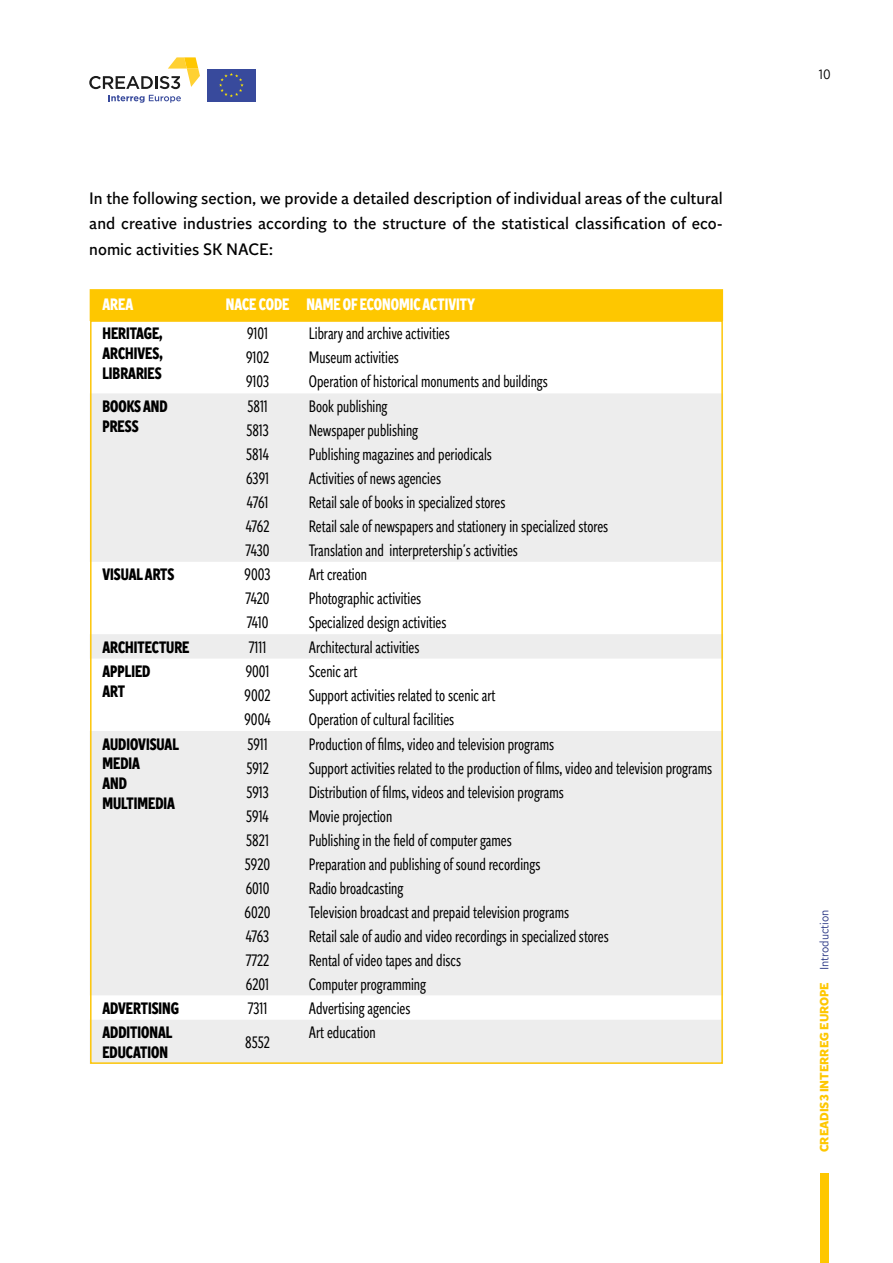
<style>
.page{position:relative;width:893px;height:1263px;background:#fff}
.page>*{position:absolute;margin:0;border:0;box-sizing:border-box;transform-origin:0 0}
.t1{font:16.5px/24px "Independent Sans Condensed";color:#000}
.t2{font:16.5px/25.5px "Independent Sans";color:#000;text-align:justify}
.t3{font:900 16.5px/19.8px "Independent Sans Condensed";color:#000}
.t4{font:900 16.5px "Independent Sans Condensed";color:#fff}
.t5{font:300 13.5px "Independent Sans";color:#000}
.t6{font:700 12px "Independent Sans";color:#fec700}
.s1{font-weight:300;color:#283583}
</style>
<div class="page">
<div style="left:820px;top:1174px;width:9px;height:89px;background:#fec700"></div>
<svg style="left:108px;top:95px;width:73px;height:8px"></svg>
<svg style="left:89px;top:57px;width:111px;height:32px"></svg>
<div style="left:207px;top:69px;width:49px;height:32px;background:#384a9c"></div>
<svg style="left:219px;top:73px;width:25px;height:24px"></svg>
<div style="left:90px;top:289px;width:633px;height:31px;background:#fec700"></div>
<svg style="left:93px;top:393px;width:627px;height:668px;fill:#ededed"></svg>
<p class="t2" style="left:89px;top:185px;width:635px">In the following section, we provide a detailed description of individual areas of the cultural and creative industries according to the structure of the statistical classification of eco&shy;nomic activities SK NACE:</p>
<p class="t4" style="left:102px;top:293px;width:32px">AREA</p>
<p class="t4" style="left:226px;top:293px;width:251px">NACE CODE NAME OF ECONOMIC ACTIVITY</p>
<p class="t3" style="left:102px;top:324px;width:62px;text-align:justify">HERITAGE, ARCHIVES, LIBRARIES</p>
<p class="t1" style="left:246px;top:322px;width:25px;text-align:justify">9101<br>9102<br>9103</p>
<p class="t1" style="left:309px;top:322px;width:241px">Library and archive activities<br>Museum activities<br>Operation of historical monuments and buildings</p>
<p class="t3" style="left:102px;top:396px;width:67px">BOOKS AND<br>PRESS</p>
<p class="t1" style="left:245px;top:394px;width:26px;text-align:justify">5811<br>5813<br>5814<br>6391<br>4761<br>4762<br>7430</p>
<p class="t1" style="left:309px;top:394px;width:301px">Book publishing<br>Newspaper publishing<br>Publishing magazines and periodicals<br>Activities of news agencies<br>Retail sale of books in specialized stores<br>Retail sale of newspapers and stationery in specialized stores Translation and interpretership´s activities</p>
<p class="t3" style="left:102px;top:564px;width:73px">VISUAL ARTS</p>
<p class="t1" style="left:245px;top:562px;width:27px;text-align:justify">9003<br>7420<br>7410</p>
<p class="t1" style="left:309px;top:562px;width:139px">Art creation<br>Photographic activities<br>Specialized design activities</p>
<p class="t3" style="left:102px;top:637px;width:89px">ARCHITECTURE</p>
<p class="t1" style="left:249px;top:635px;width:19px">7111</p>
<p class="t1" style="left:309px;top:635px;width:112px">Architectural activities</p>
<p class="t3" style="left:102px;top:661px;width:50px">APPLIED<br>ART</p>
<p class="t1" style="left:244px;top:659px;width:28px;text-align:justify">9001<br>9002<br>9004</p>
<p class="t1" style="left:309px;top:659px;width:188px">Scenic art<br>Support activities related to scenic art<br>Operation of cultural facilities</p>
<p class="t3" style="left:102px;top:734px;width:78px">AUDIOVISUAL<br>MEDIA<br>AND<br>MULTIMEDIA</p>
<p class="t1" style="left:245px;top:732px;width:28px">5911<br>5912<br>5913<br>5914<br>5821<br>5920<br>6010<br>6020<br>4763<br>7722<br>6201</p>
<p class="t1" style="left:309px;top:732px;width:405px">Production of films, video and television programs<br>Support activities related to the production of films, video and television programs Distribution of films, videos and television programs<br>Movie projection<br>Publishing in the field of computer games<br>Preparation and publishing of sound recordings<br>Radio broadcasting<br>Television broadcast and prepaid television programs<br>Retail sale of audio and video recordings in specialized stores<br>Rental of video tapes and discs<br>Computer programming</p>
<p class="t3" style="left:102px;top:998px;width:78px">ADVERTISING</p>
<p class="t1" style="left:248px;top:996px;width:21px">7311</p>
<p class="t1" style="left:309px;top:996px;width:103px">Advertising agencies</p>
<p class="t3" style="left:102px;top:1022px;width:72px">ADDITIONAL<br>EDUCATION</p>
<p class="t1" style="left:245px;top:1030px;width:26px">8552</p>
<p class="t1" style="left:309px;top:1020px;width:68px">Art education</p>
<p class="t5" style="left:819px;top:66px;width:13px">10</p>
<p class="t6" style="left:816px;top:1152px;width:245px;rotate:-90deg">CREADIS3 INTERREG EUROPE <span class="s1">Introduction</span></p>
</div>
